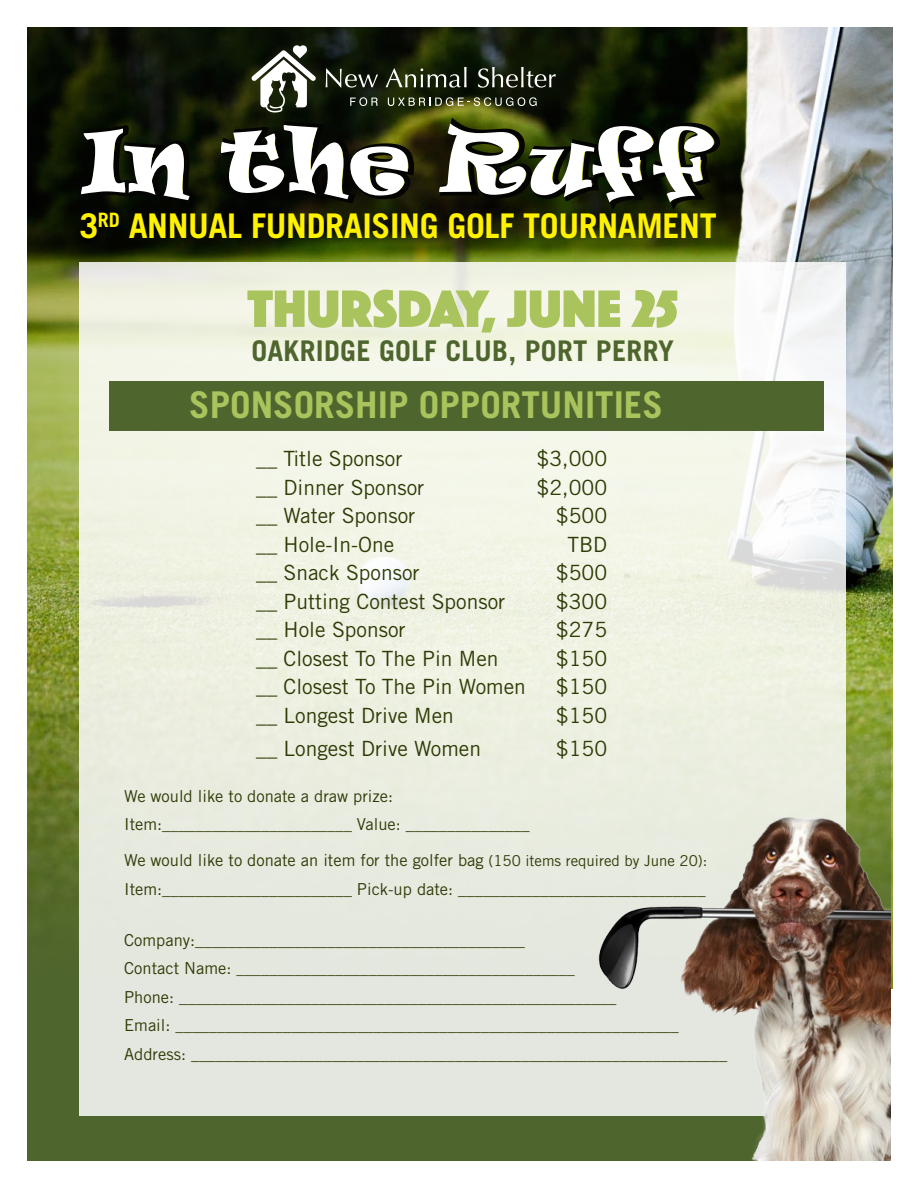
<style>
.page{position:relative;width:918px;height:1188px;background:#fff}
.page>*{position:absolute;margin:0;border:0;box-sizing:border-box;transform-origin:0 0}
.t1{font:54.6px "Phosphate Solid";color:#a9c35d}
.t2{font:700 36.9px "Trade Gothic";color:#a9c35d}
.t3{font:700 34.05px "Trade Gothic";letter-spacing:-.01em;color:#fff200}
.t4{font:700 28.5px "Trade Gothic";letter-spacing:.01em;color:#4f652e}
.t5{font:21px "Trade Gothic";color:#2e3b06}
.t6{font:16.5px/28.5px "Trade Gothic";color:#2e3b06}
.s1{font-size:15px}
</style>
<div class="page">
<img style="left:27px;top:27px;width:865px;height:962px">
<svg style="left:27px;top:670px;width:864px;height:306px;background:#6c7f2e"></svg>
<div style="left:27px;top:976px;width:864px;height:185px;background:#4f652e"></div>
<div style="left:79px;top:262px;width:767px;height:854px;background:#edf0e1"></div>
<div style="left:109px;top:381px;width:715px;height:50px;background:#4f652e"></div>
<img style="left:598px;top:785px;width:293px;height:376px">
<svg style="left:78px;top:113px;width:647px;height:105px;background:#161b04"></svg>
<svg style="left:81px;top:123px;width:633px;height:80px"></svg>
<div style="left:242px;top:36px;width:83px;height:86px;background:#313c19;opacity:.47"></div>
<svg style="left:251px;top:45px;width:65px;height:67px"></svg>
<div style="left:316px;top:58px;width:249px;height:58px;background:#313c19;opacity:.47"></div>
<svg style="left:326px;top:68px;width:52px;height:20px"></svg>
<svg style="left:386px;top:67px;width:81px;height:21px;background:#474f3a"></svg>
<svg style="left:478px;top:67px;width:78px;height:21px;background:#474c40"></svg>
<svg style="left:350px;top:97px;width:28px;height:9px"></svg>
<svg style="left:388px;top:97px;width:149px;height:9px"></svg>
<h3 class="t3" style="left:79px;top:205px;width:88px">3<sup>RD</sup> ANNUAL</h3>
<h3 class="t3" style="left:251px;top:205px;width:309px">FUNDRAISING GOLF TOURNA</h3>
<h3 class="t3" style="left:637px;top:205px;width:45px">MENT</h3>
<h1 class="t1" style="left:247px;top:270px;width:432px">THURSDAY, JUNE 25</h1>
<h3 class="t4" style="left:251px;top:334px;width:424px">OAKRIDGE GOLF CLUB, PORT PERRY</h3>
<h2 class="t2" style="left:189px;top:383px;width:475px">SPONSORSHIP OPPORTUNITIES</h2>
<p class="t5" style="left:256px;top:446px;width:148px">__ Title Sponsor</p>
<p class="t5" style="left:537px;top:446px;width:72px">$3,000</p>
<p class="t5" style="left:256px;top:475px;width:170px">__ Dinner Sponsor</p>
<p class="t5" style="left:537px;top:475px;width:72px">$2,000</p>
<p class="t5" style="left:256px;top:503px;width:161px">__ Water Sponsor</p>
<p class="t5" style="left:556px;top:503px;width:53px">$500</p>
<p class="t5" style="left:256px;top:532px;width:140px">__ Hole-In-One</p>
<p class="t5" style="left:568px;top:532px;width:41px">TBD</p>
<p class="t5" style="left:256px;top:560px;width:165px">__ Snack Sponsor</p>
<p class="t5" style="left:556px;top:560px;width:53px">$500</p>
<p class="t5" style="left:256px;top:589px;width:251px">__ Putting Contest Sponsor</p>
<p class="t5" style="left:556px;top:589px;width:53px">$300</p>
<p class="t5" style="left:256px;top:617px;width:151px">__ Hole Sponsor</p>
<p class="t5" style="left:556px;top:617px;width:53px">$275</p>
<p class="t5" style="left:256px;top:646px;width:244px">__ Closest To The Pin Men</p>
<p class="t5" style="left:556px;top:646px;width:53px">$150</p>
<p class="t5" style="left:256px;top:674px;width:271px">__ Closest To The Pin Women</p>
<p class="t5" style="left:556px;top:674px;width:53px">$150</p>
<p class="t5" style="left:256px;top:703px;width:199px">__ Longest Drive Men</p>
<p class="t5" style="left:556px;top:703px;width:53px">$150</p>
<p class="t5" style="left:256px;top:736px;width:226px">__ Longest Drive Women</p>
<p class="t5" style="left:556px;top:736px;width:53px">$150</p>
<p class="t6" style="left:124px;top:781px;width:407px">We would like to donate a draw prize:<br>Item:_______________________ Value: _______________</p>
<p class="t6" style="left:124px;top:846px;width:585px">We would like to donate an item for the golfer bag <span class="s1">(150 items required by June 20):<br></span>Item:_______________________ Pick-up date: ______________________________</p>
<p class="t6" style="left:124px;top:926px;width:605px">Company:________________________________________<br>Contact Name: _________________________________________<br>Phone: _____________________________________________________<br>Email: _____________________________________________________________ Address: _________________________________________________________________</p>
</div>
